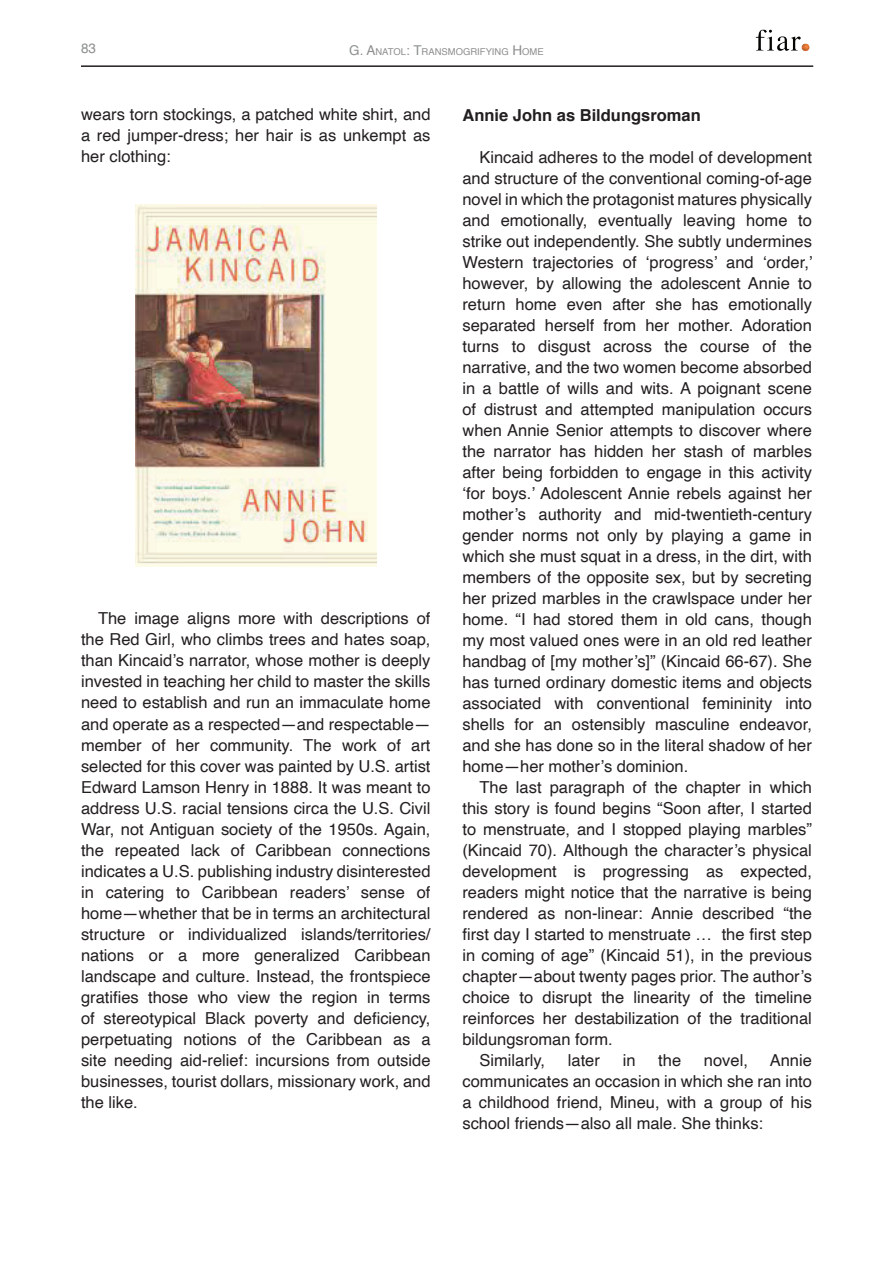
<style>
.page{position:relative;width:893px;height:1263px;background:#fff}
.page>*{position:absolute;margin:0;border:0;box-sizing:border-box;transform-origin:0 0}
.t1{font:16.5px/21px "Helvetica";color:#231f20;text-align:justify}
.t2{font:700 16.5px "Helvetica";color:#231f20}
.t3{font:13.5px "Helvetica";color:#8c8f8f}
.t4{font:9.45px "Helvetica";color:#8c8f8f}
.s1{font-size:13.5px}
</style>
<div class="page">
<img style="left:755px;top:29px;width:55px;height:23px">
<hr style="left:81px;top:65px;width:732px;height:2px;background:#231f20">
<img style="left:135px;top:204px;width:241px;height:362px">
<p class="t3" style="left:81px;top:37px;width:17px">83</p>
<p class="t4" style="left:349px;top:45px;width:196px"><span class="s1">G. A</span>NATOL<span class="s1">: T</span>RANSMOGRIFYING <span class="s1">H</span>OME</p>
<p class="t1" style="left:81px;top:105px;width:351px">wears torn stockings, a patched white shirt, and a red jumper-dress; her hair is as unkempt as her clothing:</p>
<p class="t1" style="left:81px;top:609px;width:351px;text-indent:17px">The image aligns more with descriptions of the Red Girl, who climbs trees and hates soap, than Kincaid’s narrator, whose mother is deeply invested in teaching her child to master the skills need to establish and run an immaculate home and operate as a respected—and respectable— member of her community. The work of art selected for this cover was painted by U.S. artist Edward Lamson Henry in 1888. It was meant to address U.S. racial tensions circa the U.S. Civil War, not Antiguan society of the 1950s. Again, the repeated lack of Caribbean connections indicates a U.S. publishing industry disinterested in catering to Caribbean readers’ sense of home—whether that be in terms an architectural structure or individualized islands/territories/ nations or a more generalized Caribbean landscape and culture. Instead, the frontspiece gratifies those who view the region in terms of stereotypical Black poverty and deficiency, perpetuating notions of the Caribbean as a site needing aid-relief: incursions from outside businesses, tourist dollars, missionary work, and the like.</p>
<p class="t2" style="left:462px;top:101px;width:240px">Annie John as Bildungsroman</p>
<p class="t1" style="left:462px;top:147px;width:352px;text-indent:17px">Kincaid adheres to the model of development and structure of the conventional coming-of-age novel in which the protagonist matures physically and emotionally, eventually leaving home to strike out independently. She subtly undermines Western trajectories of ‘progress’ and ‘order,’ however, by allowing the adolescent Annie to return home even after she has emotionally separated herself from her mother. Adoration turns to disgust across the course of the narrative, and the two women become absorbed in a battle of wills and wits. A poignant scene of distrust and attempted manipulation occurs when Annie Senior attempts to discover where the narrator has hidden her stash of marbles after being forbidden to engage in this activity ‘for boys.’ Adolescent Annie rebels against her mother’s authority and mid-twentieth-century gender norms not only by playing a game in which she must squat in a dress, in the dirt, with members of the opposite sex, but by secreting her prized marbles in the crawlspace under her home. “I had stored them in old cans, though my most valued ones were in an old red leather handbag of [my mother’s]” (Kincaid 66-67). She has turned ordinary domestic items and objects associated with conventional femininity into shells for an ostensibly masculine endeavor, and she has done so in the literal shadow of her home—her mother’s dominion.</p>
<p class="t1" style="left:479px;top:777px;width:334px">The last paragraph of the chapter in which</p>
<p class="t1" style="left:462px;top:798px;width:351px">this story is found begins “Soon after, I started</p>
<p class="t1" style="left:462px;top:819px;width:351px">to menstruate, and I stopped playing marbles”</p>
<p class="t1" style="left:462px;top:840px;width:351px">(Kincaid 70). Although the character’s physical</p>
<p class="t1" style="left:462px;top:861px;width:351px">development is progressing as expected,</p>
<p class="t1" style="left:462px;top:882px;width:351px">readers might notice that the narrative is being</p>
<p class="t1" style="left:462px;top:903px;width:351px">rendered as non-linear: Annie described “the</p>
<p class="t1" style="left:462px;top:924px;width:351px">first day I started to menstruate … the first step</p>
<p class="t1" style="left:462px;top:945px;width:351px">in coming of age” (Kincaid 51), in the previous</p>
<p class="t1" style="left:462px;top:966px;width:351px">chapter—about twenty pages prior. The author’s</p>
<p class="t1" style="left:462px;top:987px;width:351px">choice to disrupt the linearity of the timeline</p>
<p class="t1" style="left:462px;top:1008px;width:351px">reinforces her destabilization of the traditional</p>
<p class="t1" style="left:462px;top:1029px;width:152px">bildungsroman form.</p>
<p class="t1" style="left:479px;top:1050px;width:67px">Similarly,</p>
<p class="t1" style="left:568px;top:1050px;width:34px">later</p>
<p class="t1" style="left:623px;top:1050px;width:14px">in</p>
<p class="t1" style="left:658px;top:1050px;width:24px">the</p>
<p class="t1" style="left:704px;top:1050px;width:46px">novel,</p>
<p class="t1" style="left:462px;top:1050px;width:351px;text-indent:307px">Annie communicates an occasion in which she ran into a childhood friend, Mineu, with a group of his school friends—also all male. She thinks:</p>
</div>
